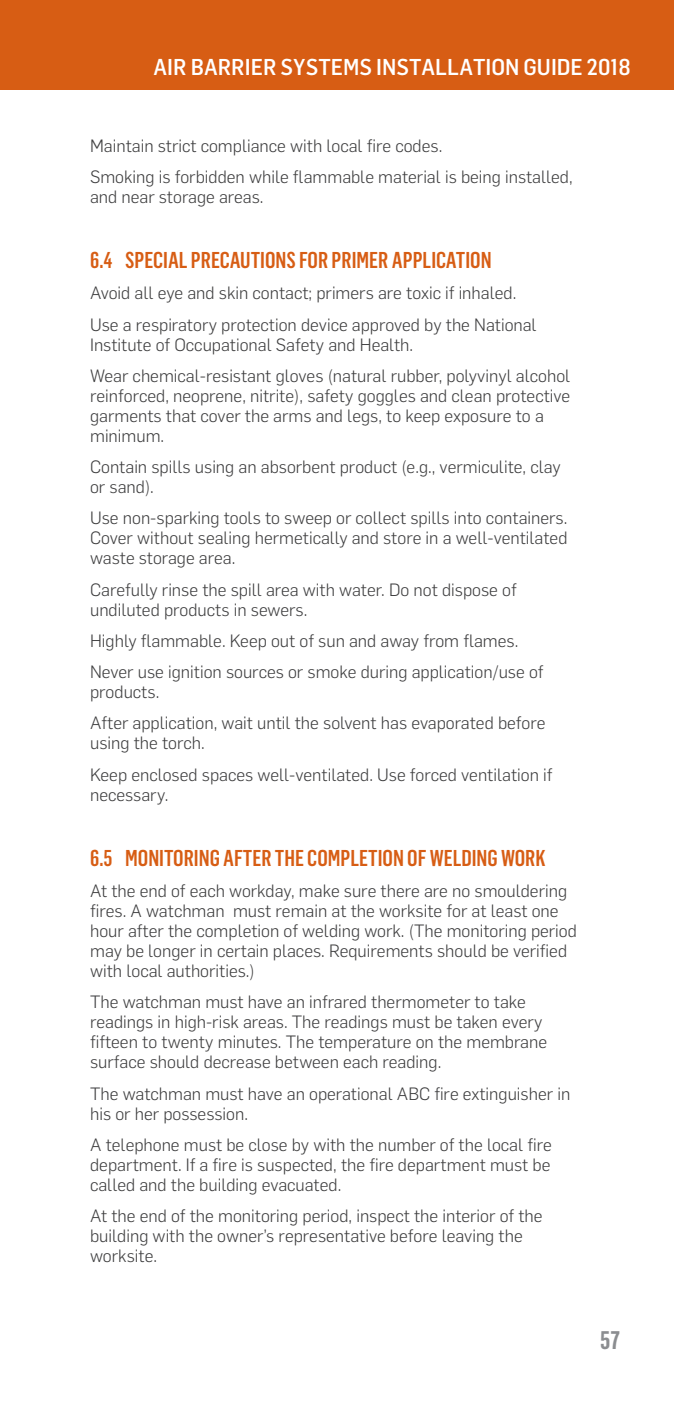
<style>
.page{position:relative;width:674px;height:1418px;background:#fff}
.page>*{position:absolute;margin:0;border:0;box-sizing:border-box;transform-origin:0 0}
.t1{font:600 25px "Flama Condensed";color:#8b8d90}
.t2{font:500 22.5px "Flama Condensed";color:#d75d14}
.t3{font:500 22.5px "Flama Semicondensed";color:#fff}
.t4{font:300 17.5px/20px "Flama";color:#3e3e3f}
</style>
<div class="page">
<div style="left:0;top:0;width:673px;height:90px;background:#d75d14"></div>
<p class="t3" style="left:153px;top:53px;width:478px">AIR BARRIER SYSTEMS INSTALLATION GUIDE 2018</p>
<p class="t4" style="left:90px;top:129px;width:484px;line-height:31.2px">Maintain strict compliance with local fire codes.<br>Smoking is forbidden while flammable material is being installed,</p>
<p class="t4" style="left:90px;top:186px;width:175px">and near storage areas.</p>
<p class="t2" style="left:90px;top:246px;width:403px">6.4 SPECIAL PRECAUTIONS FOR PRIMER APPLICATION</p>
<p class="t4" style="left:90px;top:276px;width:448px;line-height:31.2px">Avoid all eye and skin contact; primers are toxic if inhaled.<br>Use a respiratory protection device approved by the National</p>
<p class="t4" style="left:90px;top:328px;width:481px;line-height:31.2px">Institute of Occupational Safety and Health.<br>Wear chemical-resistant gloves (natural rubber, polyvinyl alcohol</p>
<p class="t4" style="left:90px;top:384px;width:481px">reinforced, neoprene, nitrite), safety goggles and clean protective garments that cover the arms and legs, to keep exposure to a minimum.</p>
<p class="t4" style="left:90px;top:456px;width:472px">Contain spills using an absorbent product (e.g., vermiculite, clay or sand).</p>
<p class="t4" style="left:90px;top:507px;width:478px;text-align:justify">Use non-sparking tools to sweep or collect spills into containers.<br>Cover without sealing hermetically and store in a well-ventilated waste storage area.</p>
<p class="t4" style="left:90px;top:578px;width:428px">Carefully rinse the spill area with water. Do not dispose of undiluted products in sewers.</p>
<p class="t4" style="left:90px;top:624px;width:454px;line-height:31.2px">Highly flammable. Keep out of sun and away from flames.<br>Never use ignition sources or smoke during application/use of</p>
<p class="t4" style="left:90px;top:675px;width:456px;line-height:31.2px">products.<br>After application, wait until the solvent has evaporated before</p>
<p class="t4" style="left:90px;top:726px;width:463px;line-height:31.2px">using the torch.<br>Keep enclosed spaces well-ventilated. Use forced ventilation if</p>
<p class="t4" style="left:90px;top:783px;width:80px">necessary.</p>
<p class="t2" style="left:90px;top:843px;width:457px">6.5 MONITORING AFTER THE COMPLETION OF WELDING WORK</p>
<p class="t4" style="left:90px;top:879px;width:488px">At the end of each workday, make sure there are no smouldering fires. A watchman must remain at the worksite for at least one hour after the completion of welding work. (The monitoring period may be longer in certain places. Requirements should be verified with local authorities.)</p>
<p class="t4" style="left:90px;top:991px;width:458px">The watchman must have an infrared thermometer to take readings in high-risk areas. The readings must be taken every fifteen to twenty minutes. The temperature on the membrane surface should decrease between each reading.</p>
<p class="t4" style="left:90px;top:1082px;width:481px">The watchman must have an operational ABC fire extinguisher in his or her possession.</p>
<p class="t4" style="left:90px;top:1133px;width:463px;text-align:justify">A telephone must be close by with the number of the local fire department. If a fire is suspected, the fire department must be called and the building evacuated.</p>
<p class="t4" style="left:90px;top:1204px;width:454px">At the end of the monitoring period, inspect the interior of the building with the owner’s representative before leaving the worksite.</p>
<h1 class="t1" style="left:599px;top:1323px;width:21px">57</h1>
</div>
